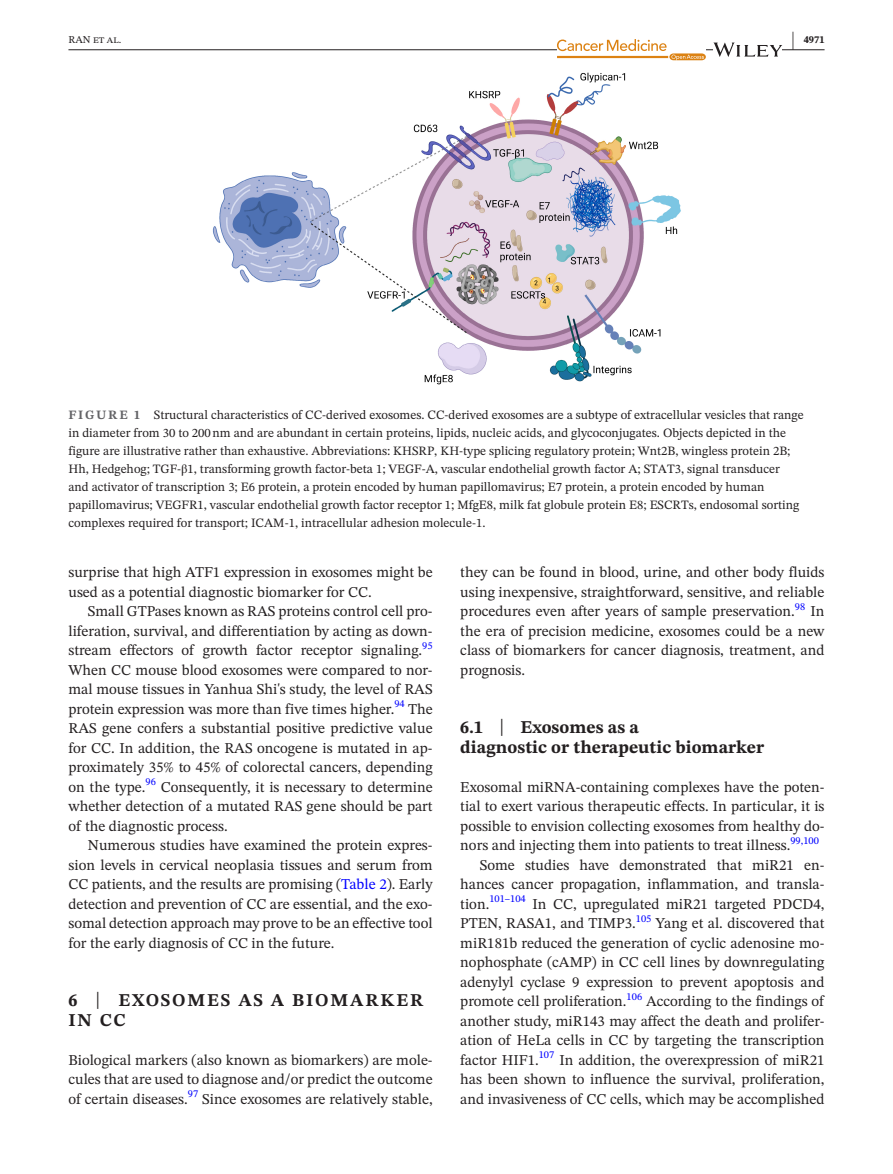
<style>
.page{position:relative;width:893px;height:1174px;background:#fff}
.page>*{position:absolute;margin:0;border:0;box-sizing:border-box;transform-origin:0 0}
.t1{font:700 21px "STIX Two Text";color:#231f20;scale:.42 1}
.t2{font:700 18px/19.5px "STIX Two Text";color:#231f20}
.t3{font:700 18px/19.5px "STIX Two Text";letter-spacing:.1em;color:#231f20}
.t4{font:15px/19.5px "STIX Two Text";color:#231f20;text-align:justify}
.t5{font:12.75px/18px "STIX Two Text";color:#231f20}
.t6{font:10.5px "STIX Two Text";color:#00f}
.t7{font:10.5px "STIX Two Text";color:#231f20}
.t8{font:700 10.5px "STIX Two Text";color:#231f20}
.s1{font-weight:700;color:#636366}
.s2{font-family:"STIX"}
.s3{color:#00f}
.s4{font-weight:400;font-size:23.7px}
</style>
<div class="page">
<hr style="left:68px;top:49px;width:756px;height:1px;background:#231f20">
<svg style="left:557px;top:39px;width:149px;height:21px"></svg>
<svg style="left:713px;top:43px;width:69px;height:14px"></svg>
<img style="left:212px;top:72px;width:469px;height:313px">
<h1 class="t1" style="left:792px;top:24px;width:8px">|</h1>
<p class="t7" style="left:68px;top:32px;width:54px">RAN et al.</p>
<p class="t8" style="left:804px;top:32px;width:22px">4971</p>
<p class="t5" style="left:68px;top:405px;width:737px"><span class="s1">FIGURE 1</span> Structural characteristics of CC-derived exosomes. CC-derived exosomes are a subtype of extracellular vesicles that range in diameter from 30 to 200nm and are abundant in certain proteins, lipids, nucleic acids, and glycoconjugates. Objects depicted in the figure are illustrative rather than exhaustive. Abbreviations: KHSRP, KH-type splicing regulatory protein; Wnt2B, wingless protein 2B; Hh, Hedgehog; TGF-<span class="s2">β</span>1, transforming growth factor-beta 1; VEGF-A, vascular endothelial growth factor A; STAT3, signal transducer<br>and activator of transcription 3; E6 protein, a protein encoded by human papillomavirus; E7 protein, a protein encoded by human papillomavirus; VEGFR1, vascular endothelial growth factor receptor 1; MfgE8, milk fat globule protein E8; ESCRTs, endosomal sorting complexes required for transport; ICAM-1, intracellular adhesion molecule-1.</p>
<p class="t4" style="left:68px;top:562px;width:366px">surprise that high ATF1 expression in exosomes might be used as a potential diagnostic biomarker for CC.</p>
<p class="t4" style="left:68px;top:601px;width:366px;text-indent:20px">Small GTPases known as RAS proteins control cell pro&shy;liferation, survival, and differentiation by acting as down&shy;stream effectors of growth factor receptor signaling.</p>
<p class="t6" style="left:422px;top:637px;width:12px">95</p>
<p class="t4" style="left:68px;top:660px;width:366px">When CC mouse blood exosomes were compared to nor&shy;mal mouse tissues in Yanhua Shi's study, the level of RAS protein expression was more than five times higher.</p>
<p class="t6" style="left:394px;top:696px;width:12px">94</p>
<p class="t4" style="left:68px;top:699px;width:366px;text-indent:340px">The RAS gene confers a substantial positive predictive value for CC. In addition, the RAS oncogene is mutated in ap&shy;proximately 35% to 45% of colorectal cancers, depending on the type.</p>
<p class="t6" style="left:145px;top:774px;width:12px">96</p>
<p class="t4" style="left:68px;top:777px;width:366px;text-indent:92px">Consequently, it is necessary to determine whether detection of a mutated RAS gene should be part of the diagnostic process.</p>
<p class="t4" style="left:68px;top:835px;width:366px;text-indent:20px">Numerous studies have examined the protein expres&shy;sion levels in cervical neoplasia tissues and serum from CC patients, and the results are promising (<span class="s3">Table 2</span>). Early detection and prevention of CC are essential, and the exo&shy;somal detection approach may prove to be an effective tool for the early diagnosis of CC in the future.</p>
<p class="t3" style="left:68px;top:991px;width:356px">6 <span class="s4">|</span> EXOSOMES AS A BIOMARKER<br>IN CC</p>
<p class="t4" style="left:68px;top:1050px;width:366px">Biological markers (also known as biomarkers) are mole&shy;cules that are used to diagnose and/or predict the outcome of certain diseases.</p>
<p class="t6" style="left:188px;top:1086px;width:12px">97</p>
<p class="t4" style="left:202px;top:1089px;width:232px">Since exosomes are relatively stable,</p>
<p class="t4" style="left:460px;top:562px;width:366px">they can be found in blood, urine, and other body fluids using inexpensive, straightforward, sensitive, and reliable procedures even after years of sample preservation.</p>
<p class="t6" style="left:795px;top:598px;width:12px">98</p>
<p class="t4" style="left:460px;top:601px;width:366px;text-indent:350px">In the era of precision medicine, exosomes could be a new class of biomarkers for cancer diagnosis, treatment, and prognosis.</p>
<p class="t2" style="left:460px;top:718px;width:305px">6.1 <span class="s4">|</span> Exosomes as a<br>diagnostic or therapeutic biomarker</p>
<p class="t4" style="left:460px;top:777px;width:366px">Exosomal miRNA-containing complexes have the poten&shy;tial to exert various therapeutic effects. In particular, it is possible to envision collecting exosomes from healthy do&shy;nors and injecting them into patients to treat illness.</p>
<p class="t6" style="left:790px;top:832px;width:30px">99,100</p>
<p class="t4" style="left:460px;top:855px;width:366px;text-indent:20px">Some studies have demonstrated that miR21 en&shy;hances cancer propagation, inflammation, and transla&shy;tion.</p>
<p class="t6" style="left:489px;top:891px;width:38px">101–104</p>
<p class="t4" style="left:460px;top:894px;width:366px;text-indent:72px">In CC, upregulated miR21 targeted PDCD4,<br>PTEN, RASA1, and TIMP3.</p>
<p class="t6" style="left:636px;top:910px;width:17px">105</p>
<p class="t4" style="left:460px;top:913px;width:366px;text-indent:195px">Yang et al. discovered that miR181b reduced the generation of cyclic adenosine mo&shy;nophosphate (cAMP) in CC cell lines by downregulating adenylyl cyclase 9 expression to prevent apoptosis and promote cell proliferation.</p>
<p class="t6" style="left:627px;top:988px;width:17px">106</p>
<p class="t4" style="left:460px;top:991px;width:366px;text-indent:186px">According to the findings of another study, miR143 may affect the death and prolifer&shy;ation of HeLa cells in CC by targeting the transcription factor HIF1.</p>
<p class="t6" style="left:539px;top:1047px;width:17px">107</p>
<p class="t4" style="left:460px;top:1050px;width:366px;text-indent:99px">In addition, the overexpression of miR21 has been shown to influence the survival, proliferation, and invasiveness of CC cells, which may be accomplished</p>
</div>
